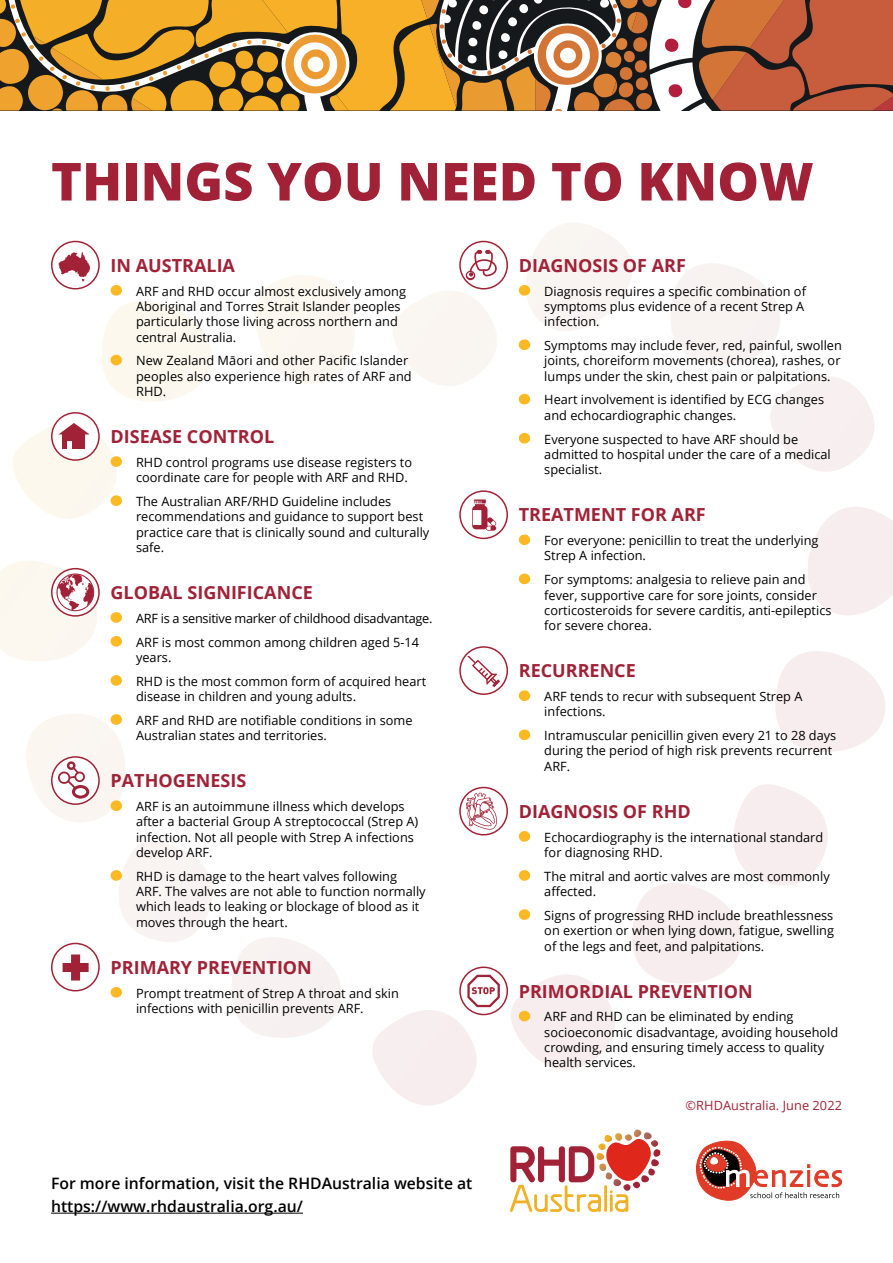
<style>
.page{position:relative;width:893px;height:1263px;background:#fff}
.page>*{position:absolute;margin:0;border:0;box-sizing:border-box;transform-origin:0 0}
.t1{font:800 52.5px "Open Sans";color:#a12236}
.t2{font:700 18px "Open Sans";color:#a12236}
.t3{font:600 15.75px/22.5px "Open Sans";color:#000}
.t4{font:12.75px/15.3px "Open Sans";color:#000}
.t5{font:12.75px/23.9px "Open Sans";letter-spacing:-.02em;color:#000}
.t6{font:12.75px "Open Sans";letter-spacing:.005em;color:#a12236}
</style>
<div class="page">
<svg style="left:696px;top:1141px;width:146px;height:59px"></svg>
<svg style="left:510px;top:1129px;width:150px;height:83px"></svg>
<svg style="left:671px;top:264px;width:109px;height:100px"></svg>
<svg style="left:808px;top:507px;width:85px;height:108px"></svg>
<svg style="left:775px;top:651px;width:110px;height:101px"></svg>
<svg style="left:232px;top:937px;width:109px;height:101px"></svg>
<svg style="left:770px;top:376px;width:104px;height:96px"></svg>
<svg style="left:632px;top:784px;width:196px;height:200px"></svg>
<svg style="left:393px;top:291px;width:104px;height:95px"></svg>
<svg style="left:255px;top:275px;width:100px;height:109px"></svg>
<hr style="left:51px;top:1213px;width:252px;height:1px;background:#000">
<svg style="left:0;top:0;width:893px;height:111px;background:#b37f44"></svg>
<svg style="left:0;top:561px;width:97px;height:100px"></svg>
<div style="left:56px;top:573px;width:38px;height:38px;border:1px solid #a12236;border-radius:50%"></div>
<svg style="left:518px;top:223px;width:114px;height:127px"></svg>
<svg style="left:518px;top:393px;width:13px;height:12px"></svg>
<svg style="left:518px;top:433px;width:13px;height:11px"></svg>
<svg style="left:518px;top:534px;width:13px;height:12px"></svg>
<svg style="left:518px;top:573px;width:13px;height:12px"></svg>
<svg style="left:518px;top:690px;width:13px;height:11px"></svg>
<svg style="left:518px;top:729px;width:13px;height:12px"></svg>
<svg style="left:518px;top:831px;width:13px;height:11px"></svg>
<svg style="left:518px;top:870px;width:13px;height:11px"></svg>
<svg style="left:518px;top:909px;width:13px;height:11px"></svg>
<div style="left:51px;top:241px;width:49px;height:48px;border:2px solid #a12236;border-radius:50%"></div>
<svg style="left:59px;top:252px;width:31px;height:30px"></svg>
<div style="left:51px;top:943px;width:49px;height:48px;border:2px solid #a12236;border-radius:50%"></div>
<svg style="left:63px;top:954px;width:26px;height:26px"></svg>
<svg style="left:460px;top:241px;width:47px;height:48px"></svg>
<div style="left:459px;top:241px;width:49px;height:48px;border:2px solid #a12236;border-radius:50%"></div>
<svg style="left:466px;top:271px;width:9px;height:9px"></svg>
<svg style="left:468px;top:250px;width:33px;height:27px"></svg>
<div style="left:459px;top:490px;width:49px;height:49px;border:2px solid #a12236;border-radius:50%"></div>
<svg style="left:472px;top:499px;width:24px;height:32px"></svg>
<div style="left:459px;top:646px;width:49px;height:49px;border:2px solid #a12236;border-radius:50%"></div>
<svg style="left:467px;top:656px;width:33px;height:31px"></svg>
<svg style="left:460px;top:787px;width:47px;height:48px"></svg>
<div style="left:459px;top:787px;width:49px;height:48px;border:2px solid #a12236;border-radius:50%"></div>
<svg style="left:466px;top:793px;width:31px;height:37px"></svg>
<svg style="left:460px;top:967px;width:47px;height:47px"></svg>
<svg style="left:372px;top:974px;width:243px;height:132px"></svg>
<svg style="left:102px;top:285px;width:110px;height:117px"></svg>
<svg style="left:13px;top:423px;width:109px;height:95px"></svg>
<svg style="left:110px;top:612px;width:12px;height:11px"></svg>
<svg style="left:110px;top:636px;width:12px;height:11px"></svg>
<svg style="left:110px;top:675px;width:12px;height:11px"></svg>
<svg style="left:26px;top:714px;width:99px;height:108px"></svg>
<svg style="left:110px;top:841px;width:103px;height:101px"></svg>
<svg style="left:110px;top:987px;width:12px;height:11px"></svg>
<h1 class="t1" style="left:51px;top:141px;width:764px">THINGS YOU NEED TO KNOW</h1>
<h2 class="t2" style="left:111px;top:253px;width:126px">IN AUSTRALIA</h2>
<p class="t4" style="left:136px;top:283px;width:271px">ARF and RHD occur almost exclusively among Aboriginal and Torres Strait Islander peoples particularly those living across northern and central Australia.</p>
<p class="t4" style="left:136px;top:353px;width:277px">New Zealand Māori and other Pacific Islander peoples also experience high rates of ARF and<br>RHD.</p>
<h2 class="t2" style="left:111px;top:424px;width:165px">DISEASE CONTROL</h2>
<p class="t4" style="left:136px;top:454px;width:278px">RHD control programs use disease registers to coordinate care for people with ARF and RHD.</p>
<p class="t4" style="left:136px;top:493px;width:295px">The Australian ARF/RHD Guideline includes recommendations and guidance to support best practice care that is clinically sound and culturally safe.</p>
<h2 class="t2" style="left:111px;top:580px;width:204px">GLOBAL SIGNIFICANCE</h2>
<p class="t5" style="left:136px;top:606px;width:298px">ARF is a sensitive marker of childhood disadvantage.<br>ARF is most common among children aged 5-14</p>
<p class="t4" style="left:136px;top:645px;width:292px;line-height:23.9px">years.<br>RHD is the most common form of acquired heart</p>
<p class="t4" style="left:136px;top:684px;width:278px;line-height:23.9px">disease in children and young adults.<br>ARF and RHD are notifiable conditions in some</p>
<p class="t4" style="left:136px;top:727px;width:192px">Australian states and territories.</p>
<h2 class="t2" style="left:111px;top:768px;width:137px">PATHOGENESIS</h2>
<p class="t4" style="left:136px;top:798px;width:284px">ARF is an autoimmune illness which develops after a bacterial Group A streptococcal (Strep A) infection. Not all people with Strep A infections develop ARF.</p>
<p class="t4" style="left:136px;top:868px;width:291px">RHD is damage to the heart valves following ARF. The valves are not able to function normally which leads to leaking or blockage of blood as it moves through the heart.</p>
<h2 class="t2" style="left:111px;top:954px;width:203px">PRIMARY PREVENTION</h2>
<p class="t4" style="left:136px;top:985px;width:264px">Prompt treatment of Strep A throat and skin infections with penicillin prevents ARF.</p>
<p class="t3" style="left:51px;top:1172px;width:423px">For more information, visit the RHDAustralia website at https://www.rhdaustralia.org.au/</p>
<h2 class="t2" style="left:519px;top:253px;width:169px">DIAGNOSIS OF ARF</h2>
<p class="t4" style="left:544px;top:283px;width:263px">Diagnosis requires a specific combination of symptoms plus evidence of a recent Strep A infection.</p>
<p class="t4" style="left:544px;top:337px;width:299px;text-align:justify">Symptoms may include fever, red, painful, swollen joints, choreiform movements (chorea), rashes, or lumps under the skin, chest pain or palpitations.</p>
<p class="t4" style="left:544px;top:392px;width:281px">Heart involvement is identified by ECG changes and echocardiographic changes.</p>
<p class="t4" style="left:544px;top:431px;width:288px">Everyone suspected to have ARF should be admitted to hospital under the care of a medical specialist.</p>
<h2 class="t2" style="left:519px;top:502px;width:188px">TREATMENT FOR ARF</h2>
<p class="t4" style="left:544px;top:532px;width:276px">For everyone: penicillin to treat the underlying<br>Strep A infection.</p>
<p class="t4" style="left:544px;top:572px;width:289px">For symptoms: analgesia to relieve pain and fever, supportive care for sore joints, consider corticosteroids for severe carditis, anti-epileptics for severe chorea.</p>
<h2 class="t2" style="left:519px;top:658px;width:119px">RECURRENCE</h2>
<p class="t4" style="left:544px;top:688px;width:260px">ARF tends to recur with subsequent Strep A infections.</p>
<p class="t4" style="left:544px;top:727px;width:294px">Intramuscular penicillin given every 21 to 28 days during the period of high risk prevents recurrent<br>ARF.</p>
<h2 class="t2" style="left:519px;top:799px;width:174px">DIAGNOSIS OF RHD</h2>
<p class="t4" style="left:544px;top:829px;width:281px">Echocardiography is the international standard for diagnosing RHD.</p>
<p class="t4" style="left:544px;top:868px;width:287px">The mitral and aortic valves are most commonly affected.</p>
<p class="t4" style="left:544px;top:907px;width:291px;text-align:justify">Signs of progressing RHD include breathlessness on exertion or when lying down, fatigue, swelling of the legs and feet, and palpitations.</p>
<h2 class="t2" style="left:519px;top:978px;width:235px">PRIMORDIAL PREVENTION</h2>
<p class="t4" style="left:544px;top:1009px;width:295px">ARF and RHD can be eliminated by ending socioeconomic disadvantage, avoiding household crowding, and ensuring timely access to quality health services.</p>
<p class="t6" style="left:686px;top:1097px;width:158px">©RHDAustralia. June 2022</p>
</div>
